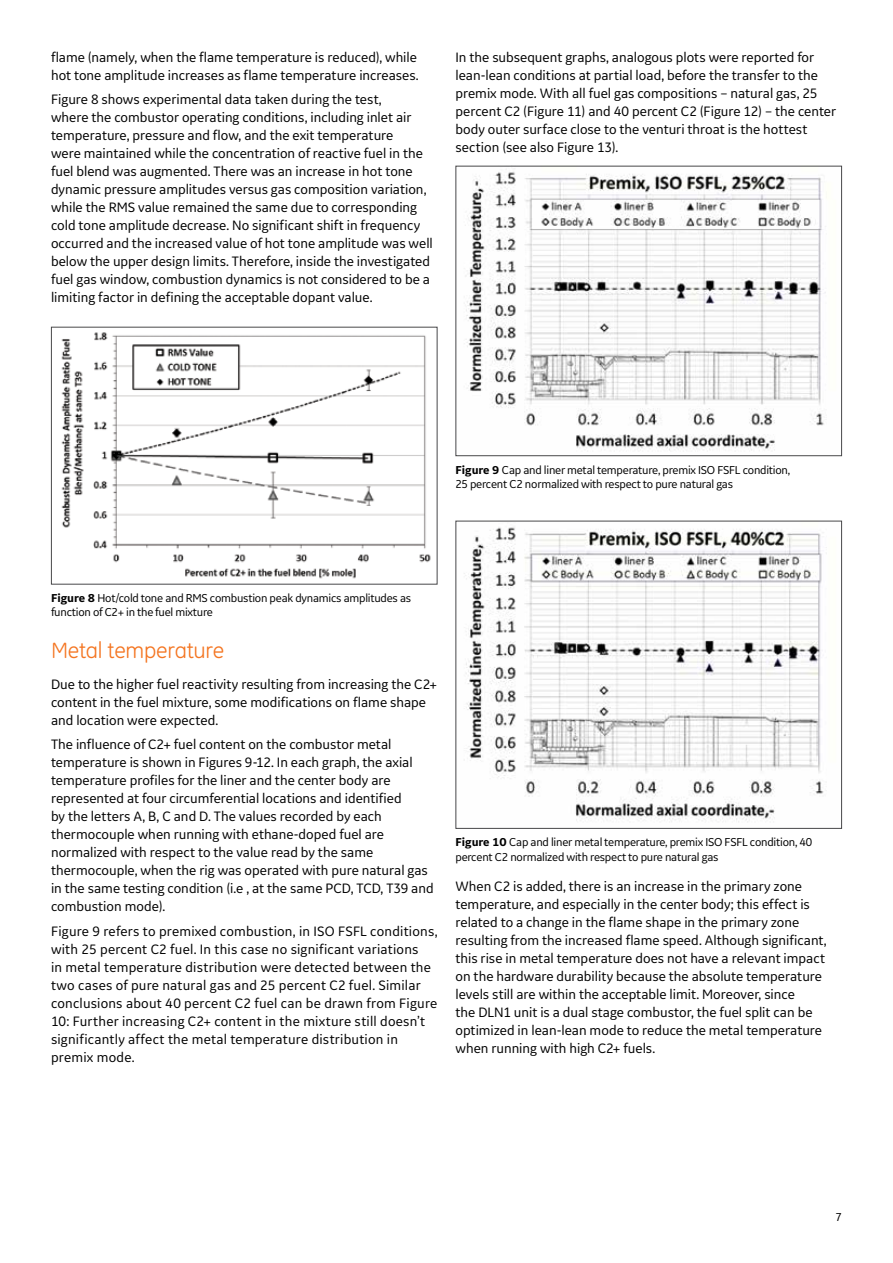
<style>
.page{position:relative;width:893px;height:1263px;background:#fff}
.page>*{position:absolute;margin:0;border:0;box-sizing:border-box;transform-origin:0 0}
.t1{font:22.5px "GE Inspira";letter-spacing:-.01em;color:#f47521}
.t2{font:14.25px/18px "GE Inspira Sans";color:#000}
.t3{font:12px/14.2px "GE Inspira Sans";letter-spacing:-.02em;color:#000}
.s1{font-weight:700}
</style>
<div class="page">
<img style="left:61px;top:332px;width:370px;height:247px">
<img style="left:465px;top:172px;width:361px;height:279px">
<div style="left:455px;top:166px;width:387px;height:290px;border:1px solid #48484a"></div>
<img style="left:464px;top:527px;width:363px;height:296px">
<div style="left:455px;top:521px;width:387px;height:308px;border:1px solid #48484a"></div>
<p class="t2" style="left:51px;top:48px;width:367px">flame (namely, when the flame temperature is reduced), while</p>
<p class="t2" style="left:455px;top:48px;width:360px">In the subsequent graphs, analogous plots were reported for</p>
<p class="t2" style="left:51px;top:66px;width:369px">hot tone amplitude increases as flame temperature increases.</p>
<p class="t2" style="left:455px;top:66px;width:364px">lean-lean conditions at partial load, before the transfer to the premix mode. With all fuel gas compositions – natural gas, 25</p>
<p class="t2" style="left:51px;top:90px;width:332px">Figure 8 shows experimental data taken during the test,</p>
<p class="t2" style="left:455px;top:102px;width:382px">percent C2 (Figure 11) and 40 percent C2 (Figure 12) – the center</p>
<p class="t2" style="left:51px;top:108px;width:362px">where the combustor operating conditions, including inlet air</p>
<p class="t2" style="left:455px;top:120px;width:354px">body outer surface close to the venturi throat is the hottest</p>
<p class="t2" style="left:51px;top:126px;width:344px">temperature, pressure and flow, and the exit temperature</p>
<p class="t2" style="left:455px;top:138px;width:164px">section (see also Figure 13).</p>
<p class="t2" style="left:51px;top:144px;width:374px">were maintained while the concentration of reactive fuel in the</p>
<p class="t2" style="left:51px;top:162px;width:383px">fuel blend was augmented. There was an increase in hot tone dynamic pressure amplitudes versus gas composition variation, while the RMS value remained the same due to corresponding cold tone amplitude decrease. No significant shift in frequency occurred and the increased value of hot tone amplitude was well below the upper design limits. Therefore, inside the investigated fuel gas window, combustion dynamics is not considered to be a limiting factor in defining the acceptable dopant value.</p>
<p class="t3" style="left:455px;top:463px;width:336px"><span class="s1">Figure 9</span> Cap and liner metal temperature, premix ISO FSFL condition,<br>25 percent C2 normalized with respect to pure natural gas</p>
<p class="t3" style="left:51px;top:591px;width:362px"><span class="s1">Figure 8</span> Hot/cold tone and RMS combustion peak dynamics amplitudes as function of C2+ in the fuel mixture</p>
<h3 class="t1" style="left:51px;top:637px;width:175px">Metal temperature</h3>
<p class="t2" style="left:51px;top:675px;width:387px">Due to the higher fuel reactivity resulting from increasing the C2+ content in the fuel mixture, some modifications on flame shape and location were expected.</p>
<p class="t2" style="left:51px;top:735px;width:384px">The influence of C2+ fuel content on the combustor metal temperature is shown in Figures 9-12. In each graph, the axial temperature profiles for the liner and the center body are represented at four circumferential locations and identified<br>by the letters A, B, C and D. The values recorded by each thermocouple when running with ethane-doped fuel are normalized with respect to the value read by the same thermocouple, when the rig was operated with pure natural gas in the same testing condition (i.e , at the same PCD, TCD, T39 and combustion mode).</p>
<p class="t2" style="left:51px;top:921px;width:388px">Figure 9 refers to premixed combustion, in ISO FSFL conditions, with 25 percent C2 fuel. In this case no significant variations<br>in metal temperature distribution were detected between the two cases of pure natural gas and 25 percent C2 fuel. Similar conclusions about 40 percent C2 fuel can be drawn from Figure</p>
<p class="t2" style="left:51px;top:1011px;width:376px">10: Further increasing C2+ content in the mixture still doesn’t significantly affect the metal temperature distribution in premix mode.</p>
<p class="t3" style="left:455px;top:835px;width:358px"><span class="s1">Figure 10</span> Cap and liner metal temperature, premix ISO FSFL condition, 40 percent C2 normalized with respect to pure natural gas</p>
<p class="t2" style="left:455px;top:877px;width:373px">When C2 is added, there is an increase in the primary zone temperature, and especially in the center body; this effect is related to a change in the flame shape in the primary zone resulting from the increased flame speed. Although significant, this rise in metal temperature does not have a relevant impact on the hardware durability because the absolute temperature levels still are within the acceptable limit. Moreover, since<br>the DLN1 unit is a dual stage combustor, the fuel split can be optimized in lean-lean mode to reduce the metal temperature when running with high C2+ fuels.</p>
<p class="t3" style="left:836px;top:1210px;width:8px">7</p>
</div>
